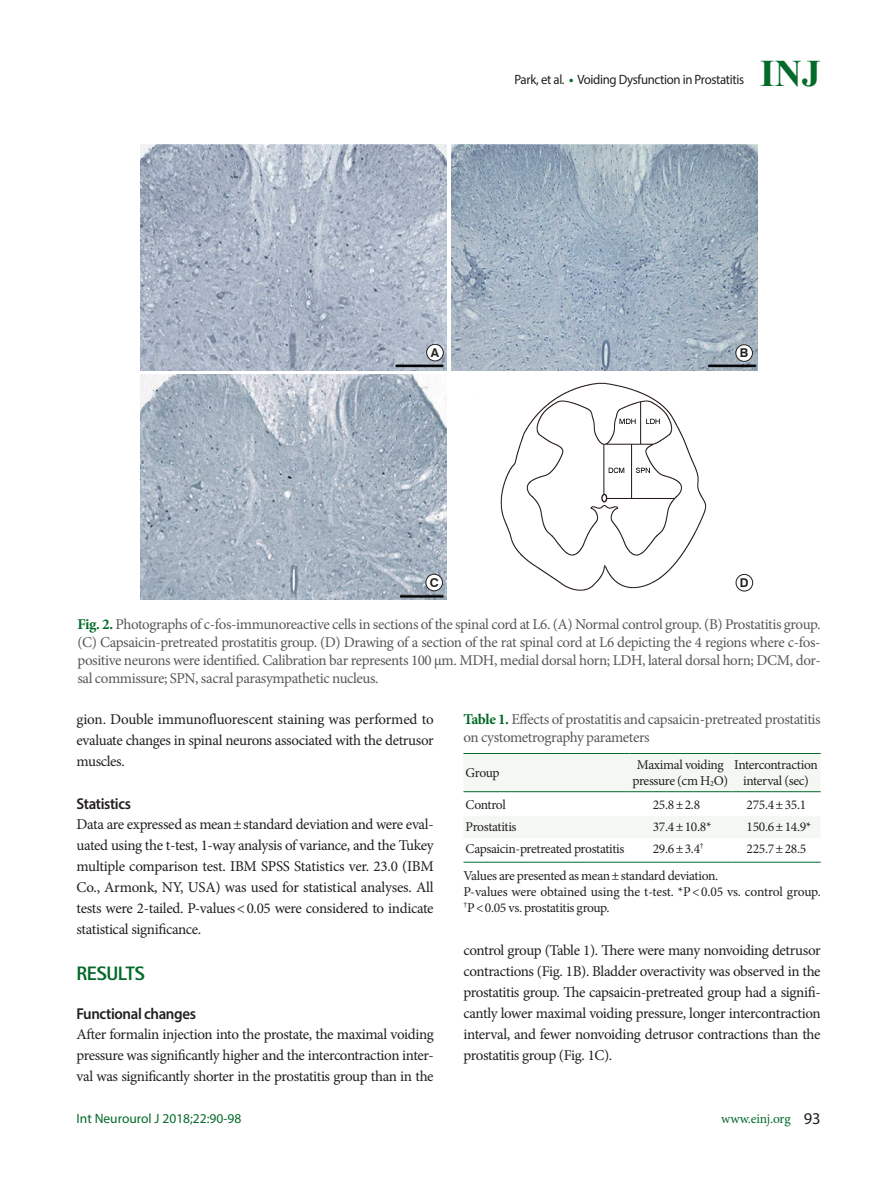
<style>
.page{position:relative;width:893px;height:1191px;background:#fff}
.page>*{position:absolute;margin:0;border:0;box-sizing:border-box;transform-origin:0 0}
.t1{font:700 37.5px "Times New Roman";color:#046a29}
.t2{font:800 19.5px "Rotis Sans Serif Std";letter-spacing:-.02em;color:#046a29}
.t3{font:600 15.75px "Myriad Pro";letter-spacing:-.025em;color:#231f20;scale:.95 1}
.t4{font:15px/21px "Minion Pro";letter-spacing:-.025em;color:#231f20;text-align:justify}
.t5{font:15px/18px "Minion Pro";letter-spacing:-.025em;color:#57585a;text-align:justify}
.t6{font:13.5px/16.2px "Minion Pro";letter-spacing:-.025em;color:#231f20;text-align:center}
.t7{font:13.5px "Myriad Pro";letter-spacing:-.025em;color:#231f20;scale:.95 1}
.t8{font:13.5px "Myriad Pro";color:#046a29}
.t9{font:13.5px "Minion Pro";letter-spacing:-.01em;color:#046a29}
.t10{font:700 12.15px "Swiss 721 BT";color:#231f20}
.s1{font-weight:700;color:#046a29}
.s2{font-size:7.8px}
.s3{font-family:"Myriad Pro";font-size:16.5px;color:#231f20}
</style>
<div class="page">
<img style="left:141px;top:145px;width:306px;height:225px">
<img style="left:451px;top:145px;width:306px;height:225px">
<img style="left:141px;top:374px;width:306px;height:226px">
<img style="left:500px;top:382px;width:254px;height:210px">
<svg style="left:463px;top:754px;width:358px;height:84px"></svg>
<hr style="left:463px;top:753px;width:166px;height:1px;background:#046a29">
<hr style="left:629px;top:753px;width:102px;height:1px;background:#046a29">
<hr style="left:731px;top:753px;width:90px;height:1px;background:#046a29">
<hr style="left:463px;top:791px;width:166px;height:1px;background:#046a29">
<hr style="left:629px;top:791px;width:102px;height:1px;background:#046a29">
<hr style="left:731px;top:791px;width:90px;height:1px;background:#046a29">
<hr style="left:463px;top:862px;width:166px;height:1px;background:#046a29">
<hr style="left:629px;top:862px;width:102px;height:1px;background:#046a29">
<hr style="left:731px;top:862px;width:90px;height:1px;background:#046a29">
<div style="left:427px;top:344px;width:16px;height:17px;background:#fff;border-radius:50%"></div>
<div style="left:426px;top:344px;width:17px;height:17px;border:1px solid #231f20;border-radius:50%"></div>
<div style="left:736px;top:345px;width:16px;height:16px;background:#fff;border-radius:50%"></div>
<div style="left:736px;top:344px;width:17px;height:17px;border:1px solid #231f20;border-radius:50%"></div>
<div style="left:426px;top:574px;width:16px;height:17px;background:#fff;border-radius:50%"></div>
<div style="left:426px;top:574px;width:17px;height:17px;border:1px solid #231f20;border-radius:50%"></div>
<div style="left:736px;top:574px;width:17px;height:17px;background:#fff;border-radius:50%"></div>
<div style="left:736px;top:574px;width:17px;height:17px;border:1px solid #231f20;border-radius:50%"></div>
<p class="t7" style="left:514px;top:71px;width:243px">Park, et al. <span class="s1">•</span> Voiding Dysfunction in Prostatitis</p>
<h1 class="t1" style="left:760px;top:48px;width:62px">INJ</h1>
<p class="t10" style="left:431px;top:345px;width:10px">A</p>
<p class="t10" style="left:740px;top:345px;width:10px">B</p>
<p class="t10" style="left:430px;top:575px;width:10px">C</p>
<p class="t10" style="left:740px;top:575px;width:10px">D</p>
<p class="t5" style="left:77px;top:615px;width:745px"><span class="s1">Fig. 2.</span> Photographs of c-fos-immunoreactive cells in sections of the spinal cord at L6. (A) Normal control group. (B) Prostatitis group. (C) Capsaicin-pretreated prostatitis group. (D) Drawing of a section of the rat spinal cord at L6 depicting the 4 regions where c-fos&shy;positive neurons were identified. Calibration bar represents 100 μm. MDH, medial dorsal horn; LDH, lateral dorsal horn; DCM, dor&shy;sal commissure; SPN, sacral parasympathetic nucleus.</p>
<p class="t5" style="left:463px;top:710px;width:359px"><span class="s1">Table 1.</span> Effects of prostatitis and capsaicin-pretreated prostatitis on cystometrography parameters</p>
<p class="t6" style="left:466px;top:764px;width:35px">Group</p>
<p class="t6" style="left:633px;top:756px;width:97px">Maximal voiding pressure (cm H<span class="s2">2</span>O)</p>
<p class="t6" style="left:734px;top:756px;width:85px">Intercontraction interval (sec)</p>
<p class="t6" style="left:466px;top:797px;width:42px">Control</p>
<p class="t6" style="left:653px;top:797px;width:49px">25.8±2.8</p>
<p class="t6" style="left:747px;top:797px;width:61px">275.4±35.1</p>
<p class="t6" style="left:466px;top:819px;width:52px">Prostatitis</p>
<p class="t6" style="left:653px;top:819px;width:60px">37.4±10.8*</p>
<p class="t6" style="left:747px;top:819px;width:66px">150.6±14.9*</p>
<p class="t6" style="left:466px;top:841px;width:160px">Capsaicin-pretreated prostatitis</p>
<p class="t6" style="left:653px;top:841px;width:52px">29.6±3.4<sup>†</sup></p>
<p class="t6" style="left:747px;top:841px;width:61px">225.7±28.5</p>
<p class="t6" style="left:463px;top:867px;width:359px;text-align:left">Values are presented as mean±standard deviation.<br>P-values were obtained using the t -test. *P &lt;0.05 vs. control group. <sup>†</sup>P&lt;0.05 vs. prostatitis group.</p>
<p class="t4" style="left:77px;top:709px;width:359px">gion. Double immunofluorescent staining was performed to evaluate changes in spinal neurons associated with the detrusor muscles.</p>
<p class="t3" style="left:77px;top:793px;width:59px">Statistics</p>
<p class="t4" style="left:77px;top:814px;width:359px">Data are expressed as mean±standard deviation and were eval&shy;uated using the t-test, 1-way analysis of variance, and the Tukey multiple comparison test. IBM SPSS Statistics ver. 23.0 (IBM Co., Armonk, NY, USA) was used for statistical analyses. All tests were 2-tailed. P-values&lt;0.05 were considered to indicate statistical significance.</p>
<h2 class="t2" style="left:77px;top:961px;width:70px">RESULTS</h2>
<p class="t3" style="left:77px;top:1003px;width:127px">Functional changes</p>
<p class="t4" style="left:77px;top:1024px;width:359px">After formalin injection into the prostate, the maximal voiding pressure was significantly higher and the intercontraction inter&shy;val was significantly shorter in the prostatitis group than in the</p>
<p class="t4" style="left:463px;top:940px;width:359px">control group (Table 1). There were many nonvoiding detrusor contractions (Fig. 1B). Bladder overactivity was observed in the prostatitis group. The capsaicin-pretreated group had a signifi&shy;cantly lower maximal voiding pressure, longer intercontraction interval, and fewer nonvoiding detrusor contractions than the prostatitis group (Fig. 1C).</p>
<p class="t8" style="left:77px;top:1110px;width:166px">Int Neurourol J 2018;22:90-98</p>
<p class="t9" style="left:721px;top:1109px;width:101px">www.einj.org <span class="s3">93</span></p>
</div>
